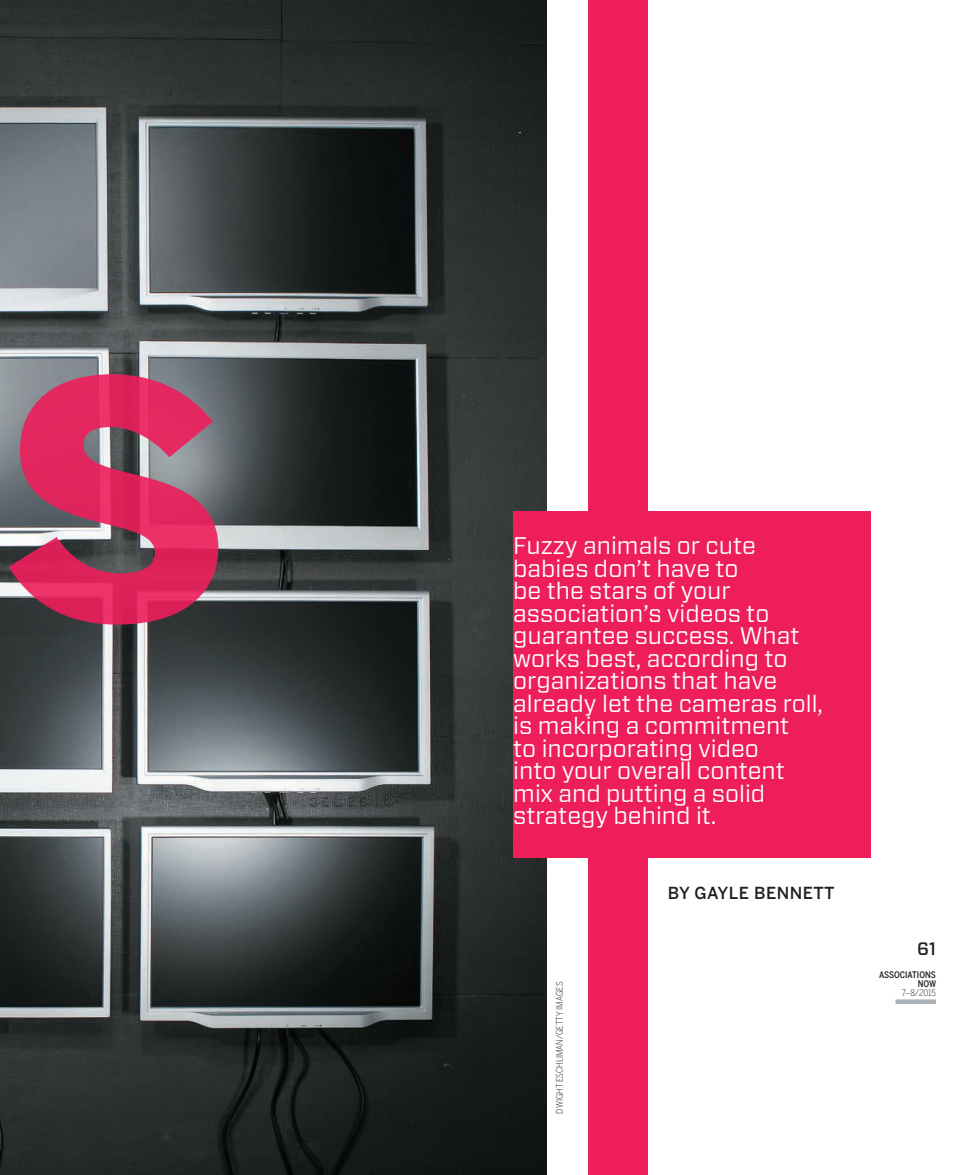
<style>
.page{position:relative;width:972px;height:1175px;background:#fff}
.page>*{position:absolute;margin:0;border:0;box-sizing:border-box;transform-origin:0 0}
.t1{font:900 325.95px "Benton Sans";color:#ee1e5b}
.Body_Dek-12_Mercury{font:24px/22.5px "Forza";color:#fff}
.t2{font:500 18px "Forza";color:#231f20}
.Body_Byline{font:500 16.5px "Benton Sans";letter-spacing:.025em;color:#231f20}
.Photo_Credit{font:300 9px/9px "Benton Sans Cond";color:#231f20;text-align:right}
.t3{font:500 9px "Benton Sans Cond";color:#231f20}
.s1{font-weight:500}
</style>
<div class="page">
<svg style="left:896px;top:999px;width:40px;height:4px"></svg>
<img style="left:0;top:0;width:547px;height:1174px">
<div style="left:588px;top:0;width:60px;height:1174px;background:#ee1e5b"></div>
<div style="left:513px;top:511px;width:358px;height:346px;background:#ee1e5b"></div>
<h1 class="t1" style="left:0;top:306px;width:233px">S</h1>
<p class="Body_Dek-12_Mercury" style="left:513px;top:534px;width:311px">Fuzzy animals or cute babies don’t have to<br>be the stars of your association’s videos to guarantee success. What works best, according to organizations that have already let the cameras roll, is making a commitment<br>to incorporating video<br>into your overall content mix and putting a solid strategy behind it.</p>
<p class="Photo_Credit" style="left:555px;top:1113px;width:133px;rotate:-90deg">DWIGHT ESCHLIMAN/GETTY IMAGES</p>
<p class="Body_Byline" style="left:668px;top:883px;width:168px">BY GAYLE BENNETT</p>
<p class="t2" style="left:917px;top:937px;width:20px">61</p>
<p class="t3" style="left:879px;top:969px;width:58px">ASSOCIATIONS</p>
<p class="Photo_Credit" style="left:902px;top:979px;width:36px"><span class="s1">NOW<br></span>7–8/2015</p>
</div>
